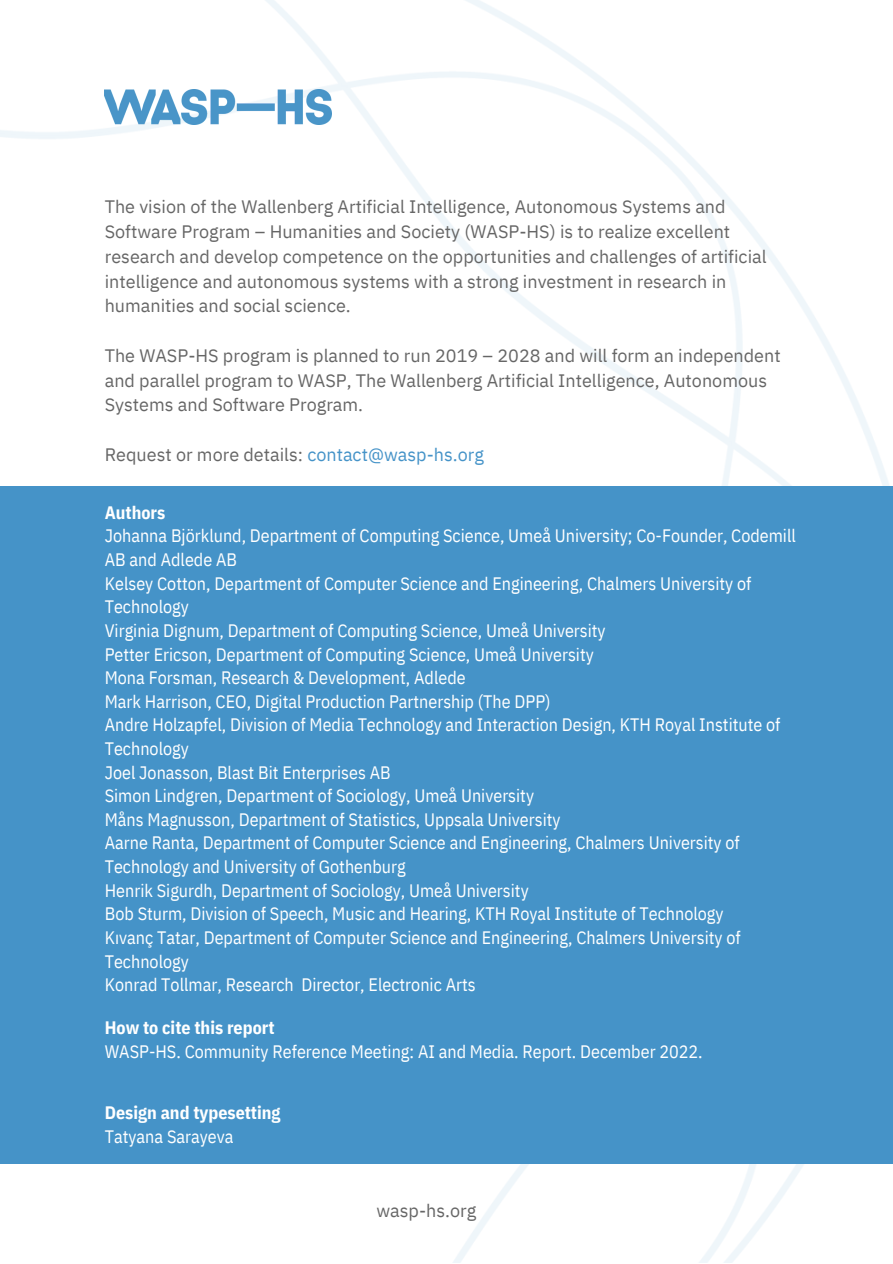
<style>
.page{position:relative;width:893px;height:1264px;background:#fff}
.page>*{position:absolute;margin:0;border:0;box-sizing:border-box;transform-origin:0 0}
.t1{font:18px/23.5px "IBM Plex Sans Cond";color:#fff}
.t2{font:18px/24.8px "IBM Plex Sans";color:#666}
.t3{font:700 18px "IBM Plex Sans Cond";color:#fff}
.s1{color:#4593c8}
</style>
<div class="page">
<img style="left:0;top:0;width:889px;height:1262px">
<div style="left:0;top:486px;width:892px;height:678px;background:#4593c8"></div>
<img style="left:105px;top:89px;width:227px;height:35px">
<p class="t2" style="left:105px;top:194px;width:663px">The vision of the Wallenberg Artificial Intelligence, Autonomous Systems and Software Program – Humanities and Society (WASP-HS) is to realize excellent research and develop competence on the opportunities and challenges of artificial intelligence and autonomous systems with a strong investment in research in humanities and social science.</p>
<p class="t2" style="left:105px;top:343px;width:677px">The WASP-HS program is planned to run 2019 – 2028 and will form an independent and parallel program to WASP, The Wallenberg Artificial Intelligence, Autonomous<br>Systems and Software Program.</p>
<p class="t2" style="left:105px;top:442px;width:380px">Request or more details: <span class="s1">contact@wasp-hs.org</span></p>
<p class="t3" style="left:105px;top:500px;width:62px">Authors</p>
<p class="t1" style="left:105px;top:524px;width:692px">Johanna Björklund, Department of Computing Science, Umeå University; Co-Founder, Codemill AB and Adlede AB<br>Kelsey Cotton, Department of Computer Science and Engineering, Chalmers University of Technology<br>Virginia Dignum, Department of Computing Science, Umeå University<br>Petter Ericson, Department of Computing Science, Umeå University<br>Mona Forsman, Research &amp; Development, Adlede<br>Mark Harrison, CEO, Digital Production Partnership (The DPP)<br>Andre Holzapfel, Division of Media Technology and Interaction Design, KTH Royal Institute of Technology<br>Joel Jonasson, Blast Bit Enterprises AB<br>Simon Lindgren, Department of Sociology, Umeå University<br>Måns Magnusson, Department of Statistics, Uppsala University<br>Aarne Ranta, Department of Computer Science and Engineering, Chalmers University of Technology and University of Gothenburg<br>Henrik Sigurdh, Department of Sociology, Umeå University<br>Bob Sturm, Division of Speech, Music and Hearing, KTH Royal Institute of Technology<br>Kıvanç Tatar, Department of Computer Science and Engineering, Chalmers University of Technology<br>Konrad Tollmar, Research Director, Electronic Arts</p>
<p class="t3" style="left:105px;top:1015px;width:171px">How to cite this report</p>
<p class="t1" style="left:105px;top:1039px;width:599px">WASP-HS. Community Reference Meeting: AI and Media. Report. December 2022.</p>
<p class="t3" style="left:105px;top:1100px;width:177px">Design and typesetting</p>
<p class="t1" style="left:105px;top:1124px;width:130px">Tatyana Sarayeva</p>
<p class="t2" style="left:376px;top:1198px;width:101px">wasp-hs.org</p>
</div>
